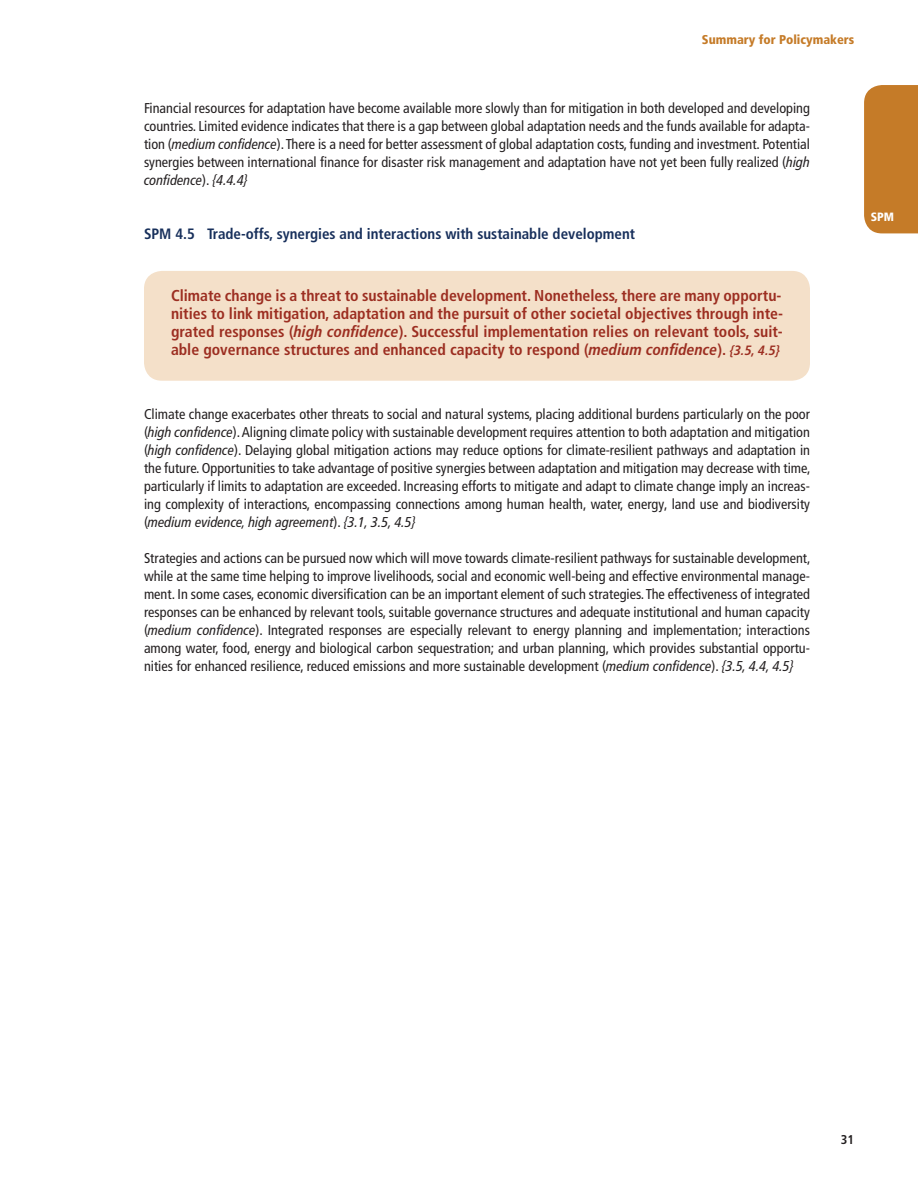
<style>
.page{position:relative;width:918px;height:1188px;background:#fff}
.page>*{position:absolute;margin:0;border:0;box-sizing:border-box;transform-origin:0 0}
.t1{font:700 condensed 15.75px/18px "Frutiger LT Pro";color:#9c2e21;text-align:justify}
.t2{font:700 condensed 15px "Frutiger LT Pro";color:#172f5b}
.t3{font:condensed 14.25px/18px "Frutiger LT Pro";color:#231f20;text-align:justify}
.t4{font:900 condensed 12.75px "Frutiger LT Pro";color:#c57b28}
.t5{font:700 condensed 12.75px "Frutiger LT Pro";color:#231f20}
.t6{font:900 condensed 12px "Frutiger LT Pro";color:#fff}
.s1{font-style:italic}
.s2{font-style:italic;font-size:13.5px}
</style>
<div class="page">
<div style="left:864px;top:85px;width:54px;height:148px;background:#c57b28"></div>
<div style="left:144px;top:271px;width:666px;height:110px;background:#f4e0c9;border-radius:18px"></div>
<p class="t4" style="left:702px;top:32px;width:154px">Summary for Policymakers</p>
<p class="t3" style="left:144px;top:99px;width:668px">Financial resources for adaptation have become available more slowly than for mitigation in both developed and developing countries. Limited evidence indicates that there is a gap between global adaptation needs and the funds available for adapta&shy;tion (<span class="s1">medium confidence</span>). There is a need for better assessment of global adaptation costs, funding and investment. Potential synergies between international finance for disaster risk management and adaptation have not yet been fully realized (<span class="s1">high confidence</span>). <span class="s1">{4.4.4}</span></p>
<p class="t2" style="left:144px;top:225px;width:493px">SPM 4.5 Trade-offs, synergies and interactions with sustainable development</p>
<p class="t1" style="left:171px;top:286px;width:614px">Climate change is a threat to sustainable development. Nonetheless, there are many opportu&shy;nities to link mitigation, adaptation and the pursuit of other societal objectives through inte&shy;grated responses (<span class="s1">high confidence</span>). Successful implementation relies on relevant tools, suit&shy;able governance structures and enhanced capacity to respond (<span class="s1">medium confidence</span>). <span class="s2">{3.5, 4.5}</span></p>
<p class="t3" style="left:144px;top:405px;width:668px">Climate change exacerbates other threats to social and natural systems, placing additional burdens particularly on the poor (<span class="s1">high confidence</span>). Aligning climate policy with sustainable development requires attention to both adaptation and mitigation (<span class="s1">high confidence</span>). Delaying global mitigation actions may reduce options for climate-resilient pathways and adaptation in the future. Opportunities to take advantage of positive synergies between adaptation and mitigation may decrease with time, particularly if limits to adaptation are exceeded. Increasing efforts to mitigate and adapt to climate change imply an increas&shy;ing complexity of interactions, encompassing connections among human health, water, energy, land use and biodiversity (<span class="s1">medium evidence, high agreement</span>). <span class="s1">{3.1, 3.5, 4.5}</span></p>
<p class="t3" style="left:144px;top:549px;width:668px">Strategies and actions can be pursued now which will move towards climate-resilient pathways for sustainable development, while at the same time helping to improve livelihoods, social and economic well-being and effective environmental manage&shy;ment. In some cases, economic diversification can be an important element of such strategies. The effectiveness of integrated responses can be enhanced by relevant tools, suitable governance structures and adequate institutional and human capacity (<span class="s1">medium confidence</span>). Integrated responses are especially relevant to energy planning and implementation; interactions among water, food, energy and biological carbon sequestration; and urban planning, which provides substantial opportu&shy;nities for enhanced resilience, reduced emissions and more sustainable development (<span class="s1">medium confidence</span>). <span class="s1">{3.5, 4.4, 4.5}</span></p>
<p class="t6" style="left:871px;top:209px;width:25px">SPM</p>
<p class="t5" style="left:841px;top:1132px;width:15px">31</p>
</div>
